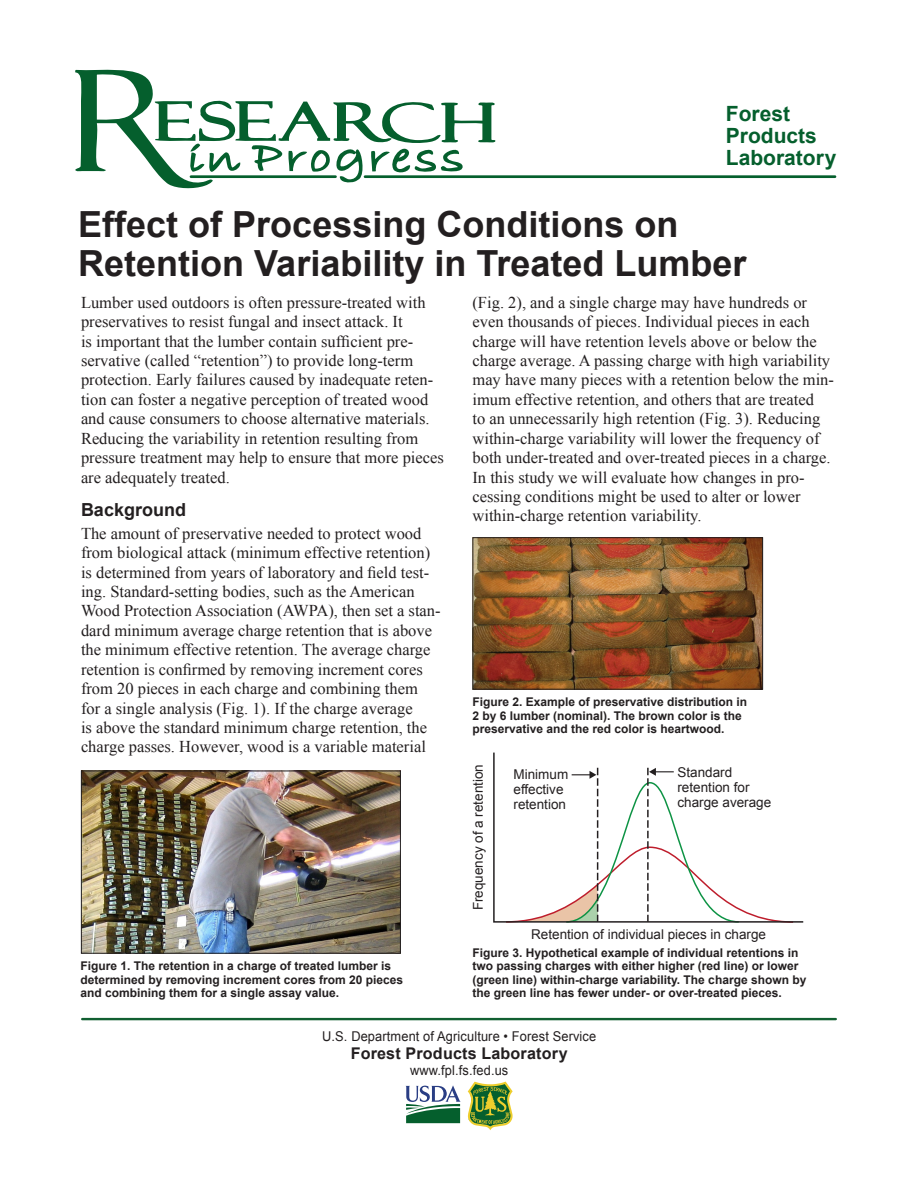
<style>
.page{position:relative;width:918px;height:1188px;background:#fff}
.page>*{position:absolute;margin:0;border:0;box-sizing:border-box;transform-origin:0 0}
.t1{font:700 36px/39px "Arial";color:#231f20}
.t2{font:700 21px/21.9px "Arial";color:#055f2d}
.t3{font:700 18px "Arial";color:#231f20}
.body{font:16.5px/19.4px "Times New Roman";color:#231f20}
.t4{font:700 16.2px "Arial";letter-spacing:.01em;color:#231f20}
.t5{font:13.5px/15px "Arial";color:#231f20}
.t6{font:13.5px "Arial";color:#231f20;scale:.95 1}
.t7{font:700 12px/13.5px "Arial";color:#231f20}
</style>
<div class="page">
<hr style="left:82px;top:1018px;width:754px;height:2px;background:#115f31">
<svg style="left:406px;top:1085px;width:55px;height:38px"></svg>
<svg style="left:468px;top:1082px;width:45px;height:48px"></svg>
<svg style="left:75px;top:69px;width:421px;height:120px"></svg>
<hr style="left:191px;top:175px;width:145px;height:3px;background:#055f2d">
<hr style="left:365px;top:175px;width:470px;height:3px;background:#055f2d">
<img style="left:83px;top:773px;width:316px;height:179px">
<div style="left:81px;top:771px;width:320px;height:183px;border:1px solid #231f20"></div>
<img style="left:475px;top:539px;width:286px;height:149px">
<div style="left:473px;top:537px;width:290px;height:153px;border:1px solid #231f20"></div>
<svg style="left:493px;top:752px;width:311px;height:171px"></svg>
<svg style="left:505px;top:768px;width:290px;height:155px"></svg>
<p class="t2" style="left:726px;top:104px;width:112px">Forest<br>Products<br>Laboratory</p>
<p class="t1" style="left:78px;top:206px;width:670px">Effect of Processing Conditions on<br>Retention Variability in Treated Lumber</p>
<p class="body" style="left:81px;top:292px;width:364px">Lumber used outdoors is often pressure-treated with preservatives to resist fungal and insect attack. It<br>is important that the lumber contain sufficient pre&shy;servative (called “retention”) to provide long-term protection. Early failures caused by inadequate reten&shy;tion can foster a negative perception of treated wood and cause consumers to choose alternative materials.<br>Reducing the variability in retention resulting from pressure treatment may help to ensure that more pieces are adequately treated.</p>
<h1 class="t3" style="left:81px;top:497px;width:107px">Background</h1>
<p class="body" style="left:81px;top:523px;width:361px">The amount of preservative needed to protect wood from biological attack (minimum effective retention) is determined from years of laboratory and field test&shy;ing. Standard-setting bodies, such as the American Wood Protection Association (AWPA), then set a stan&shy;dard minimum average charge retention that is above the minimum effective retention. The average charge retention is confirmed by removing increment cores from 20 pieces in each charge and combining them for a single analysis (Fig. 1). If the charge average<br>is above the standard minimum charge retention, the charge passes. However, wood is a variable material</p>
<p class="body" style="left:472px;top:292px;width:363px">(Fig. 2), and a single charge may have hundreds or even thousands of pieces. Individual pieces in each charge will have retention levels above or below the charge average. A passing charge with high variability may have many pieces with a retention below the min&shy;imum effective retention, and others that are treated<br>to an unnecessarily high retention (Fig. 3). Reducing within-charge variability will lower the frequency of both under-treated and over-treated pieces in a charge.<br>In this study we will evaluate how changes in pro&shy;cessing conditions might be used to alter or lower within-charge retention variability.</p>
<p class="t7" style="left:472px;top:696px;width:276px">Figure 2. Example of preservative distribution in<br>2 by 6 lumber (nominal). The brown color is the preservative and the red color is heartwood.</p>
<p class="t5" style="left:471px;top:910px;width:148px;rotate:-90deg">Frequency of a retention</p>
<p class="t5" style="left:531px;top:927px;width:236px">Retention of individual pieces in charge</p>
<p class="t5" style="left:677px;top:765px;width:95px">Standard retention for charge average</p>
<p class="t5" style="left:514px;top:767px;width:56px">Minimum effective retention</p>
<p class="t7" style="left:80px;top:960px;width:324px">Figure 1. The retention in a charge of treated lumber is determined by removing increment cores from 20 pieces and combining them for a single assay value.</p>
<p class="t7" style="left:472px;top:946px;width:335px">Figure 3. Hypothetical example of individual retentions in two passing charges with either higher (red line) or lower (green line) within-charge variability. The charge shown by the green line has fewer under- or over-treated pieces.</p>
<p class="t6" style="left:322px;top:1027px;width:290px">U.S. Department of Agriculture • Forest Service</p>
<p class="t4" style="left:351px;top:1042px;width:219px">Forest Products Laboratory</p>
<p class="t6" style="left:410px;top:1062px;width:105px">www.fpl.fs.fed.us</p>
</div>
